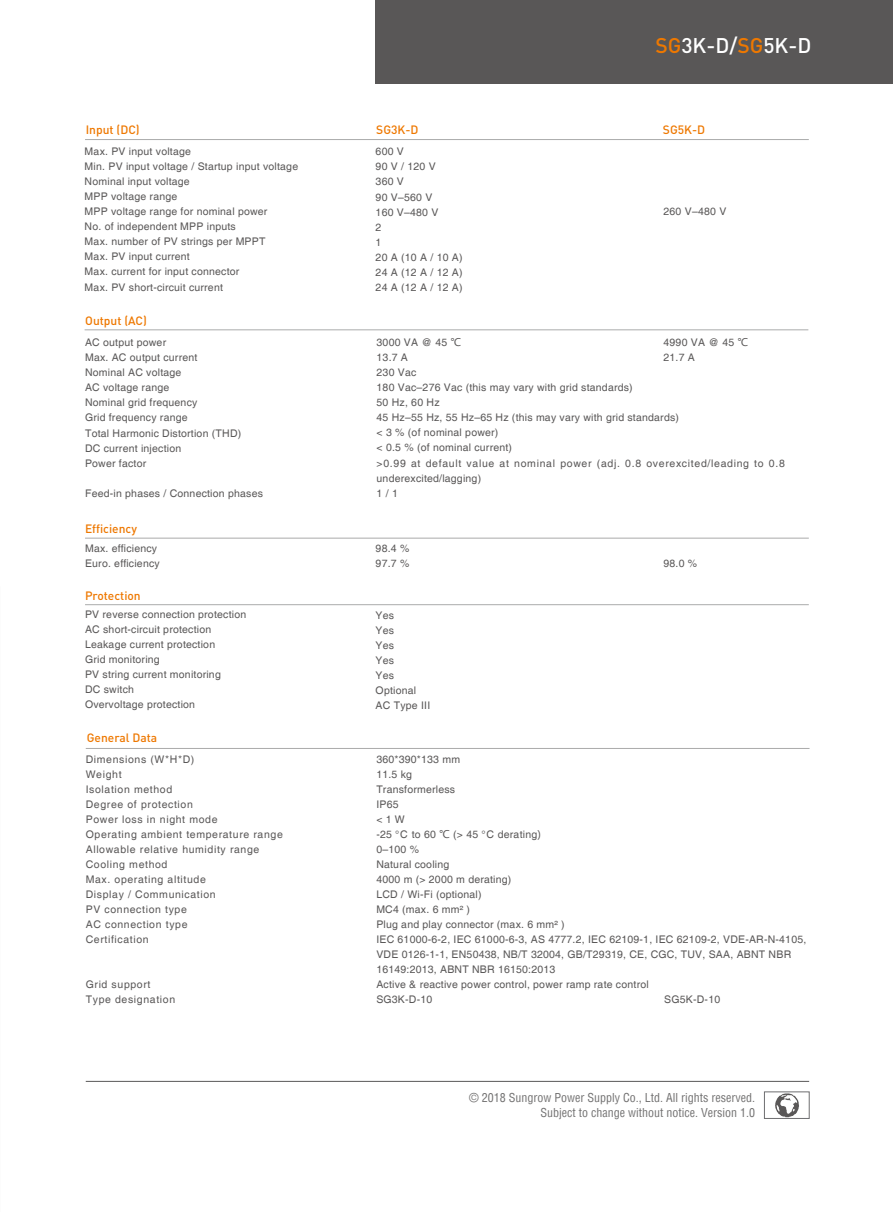
<style>
.page{position:relative;width:893px;height:1212px;background:#fff}
.page>*{position:absolute;margin:0;border:0;box-sizing:border-box;transform-origin:0 0}
.t1{font:500 21px "DIN";color:#fff}
.t2{font:condensed 12px/14.4px "Helvetica";color:#727171;text-align:right}
.t3{font:500 12px "DIN";color:#ee7800}
.t4{font:10.5px/15px "Helvetica";letter-spacing:.02em;color:#595757}
.t5{font:10.5px/15px "Helvetica";letter-spacing:.06em;color:#595757}
.s1{color:#ee7800}
.s2{font-family:"Microsoft Ya Hei"}
</style>
<div class="page">
<div style="left:376px;top:0;width:517px;height:84px;background:#595757"></div>
<hr style="left:85px;top:139px;width:724px;height:1px;background:#aaabab">
<hr style="left:85px;top:330px;width:723px;height:1px;background:#aaabab">
<hr style="left:85px;top:604px;width:724px;height:1px;background:#aaabab">
<hr style="left:86px;top:1081px;width:723px;height:1px;background:#595757">
<img style="left:775px;top:1094px;width:24px;height:22px">
<hr style="left:85px;top:538px;width:724px;height:1px;background:#aaabab">
<hr style="left:86px;top:748px;width:723px;height:1px;background:#aaabab">
<p class="t3" style="left:86px;top:122px;width:55px">Input (DC)</p>
<h1 class="t1" style="left:655px;top:32px;width:157px"><span class="s1">SG</span>3K-D/<span class="s1">SG</span>5K-D</h1>
<p class="t3" style="left:376px;top:122px;width:44px">SG3K-D</p>
<p class="t3" style="left:663px;top:122px;width:44px">SG5K-D</p>
<p class="t4" style="left:85px;top:145px;width:215px">Max. PV input voltage<br>Min. PV input voltage / Startup input voltage<br>Nominal input voltage<br>MPP voltage range<br>MPP voltage range for nominal power<br>No. of independent MPP inputs<br>Max. number of PV strings per MPPT<br>Max. PV input current<br>Max. current for input connector<br>Max. PV short-circuit current</p>
<p class="t4" style="left:376px;top:145px;width:89px">600 V<br>90 V / 120 V<br>360 V<br>90 V–560 V<br>160 V–480 V<br>2<br>1<br>20 A (10 A / 10 A)<br>24 A (12 A / 12 A)<br>24 A (12 A / 12 A)</p>
<p class="t3" style="left:85px;top:312px;width:63px">Output (AC)</p>
<p class="t4" style="left:664px;top:205px;width:64px">260 V–480 V</p>
<p class="t4" style="left:85px;top:336px;width:158px">AC output power<br>Max. AC output current<br>Nominal AC voltage<br>AC voltage range<br>Nominal grid frequency<br>Grid frequency range<br>Total Harmonic Distortion (THD)<br>DC current injection<br>Power factor</p>
<p class="t4" style="left:85px;top:486px;width:179px">Feed-in phases / Connection phases</p>
<p class="t3" style="left:85px;top:521px;width:53px">Efficiency</p>
<p class="t4" style="left:377px;top:336px;width:410px">3000 VA @ 45 <span class="s2">℃<br></span>13.7 A<br>230 Vac<br>180 Vac–276 Vac (this may vary with grid standards)<br>50 Hz, 60 Hz<br>45 Hz–55 Hz, 55 Hz–65 Hz (this may vary with grid standards)<br>&lt; 3 % (of nominal power)<br>&lt; 0.5 % (of nominal current)<br>&gt;0.99 at default value at nominal power (adj. 0.8 overexcited/leading to 0.8 underexcited/lagging)<br>1 / 1</p>
<p class="t4" style="left:664px;top:336px;width:86px">4990 VA @ 45 <span class="s2">℃<br></span>21.7 A</p>
<p class="t4" style="left:85px;top:541px;width:76px">Max. efficiency<br>Euro. efficiency</p>
<p class="t4" style="left:376px;top:541px;width:35px">98.4 %<br>97.7 %</p>
<p class="t3" style="left:85px;top:588px;width:57px">Protection</p>
<p class="t4" style="left:85px;top:607px;width:163px">PV reverse connection protection<br>AC short-circuit protection<br>Leakage current protection<br>Grid monitoring<br>PV string current monitoring<br>DC switch<br>Overvoltage protection</p>
<p class="t4" style="left:376px;top:608px;width:56px">Yes<br>Yes<br>Yes<br>Yes<br>Yes<br>Optional<br>AC Type III</p>
<p class="t3" style="left:87px;top:730px;width:72px">General Data</p>
<p class="t4" style="left:664px;top:556px;width:35px">98.0 %</p>
<p class="t5" style="left:86px;top:752px;width:199px">Dimensions (W*H*D)<br>Weight<br>Isolation method<br>Degree of protection<br>Power loss in night mode<br>Operating ambient temperature range<br>Allowable relative humidity range<br>Cooling method<br>Max. operating altitude<br>Display / Communication<br>PV connection type<br>AC connection type<br>Certification</p>
<p class="t5" style="left:86px;top:977px;width:91px">Grid support<br>Type designation</p>
<p class="t4" style="left:376px;top:752px;width:431px">360*390*133 mm<br>11.5 kg<br>Transformerless<br>IP65<br>&lt; 1 W<br>-25 °C to 60 <span class="s2">℃</span> (&gt; 45 °C derating<span class="s2">)<br></span>0–100 %<br>Natural cooling<br>4000 m (&gt; 2000 m derating)<br>LCD / Wi-Fi (optional)<br>MC4 (max. 6 mm² )<br>Plug and play connector (max. 6 mm² )<br>IEC 61000-6-2, IEC 61000-6-3, AS 4777.2, IEC 62109-1, IEC 62109-2, VDE-AR-N-4105,<br>VDE 0126-1-1, EN50438, NB/T 32004, GB/T29319, CE, CGC, TUV, SAA, ABNT NBR<br>16149:2013, ABNT NBR 16150:2013<br>Active &amp; reactive power control, power ramp rate control<br>SG3K-D-10</p>
<p class="t4" style="left:664px;top:993px;width:57px">SG5K-D-10</p>
<p class="t2" style="left:469px;top:1090px;width:287px">© 2018 Sungrow Power Supply Co., Ltd. All rights reserved.<br>Subject to change without notice. Version 1.0</p>
</div>
